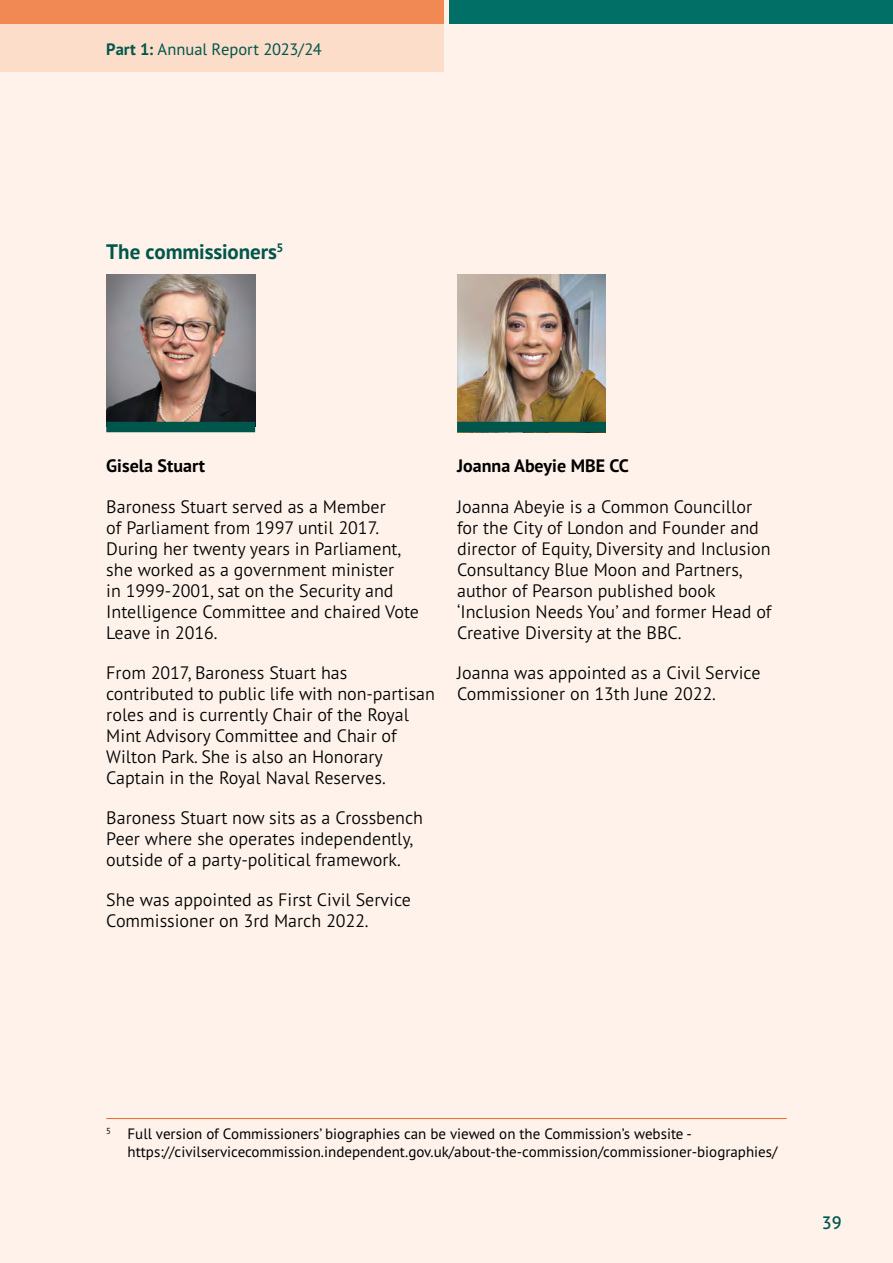
<style>
.page{position:relative;width:893px;height:1263px;background:#fef2ea}
.page>*{position:absolute;margin:0;border:0;box-sizing:border-box;transform-origin:0 0}
.H4_-_Heading_Span{font:700 21px "PT Sans Pro";letter-spacing:-.005em;color:#00564b}
.Body_text{font:300 18px/21px "PT Sans Pro";color:#000}
.Body_text_SPAN{font:700 18px "PT Sans Pro";color:#000}
.Body_text-2{font:700 18px "PT Sans Pro";color:#000}
.t1{font:600 18px "PT Sans Pro";color:#00564b}
.t2{font:16.5px "PT Sans Pro";color:#00564b}
.Footnote{font:15px/18px "PT Sans Pro";color:#000}
.s1{font-weight:700}
</style>
<div class="page">
<div style="left:449px;top:0;width:444px;height:23px;background:#026f67"></div>
<div style="left:0;top:23px;width:443px;height:49px;background:#fcddca"></div>
<div style="left:0;top:0;width:443px;height:23px;background:#f18954"></div>
<hr style="left:106px;top:1118px;width:681px;height:1px;background:#ec672e">
<img style="left:106px;top:275px;width:149px;height:147px">
<div style="left:106px;top:422px;width:149px;height:10px;background:#00564b"></div>
<img style="left:457px;top:275px;width:149px;height:147px">
<div style="left:457px;top:422px;width:149px;height:10px;background:#00564b"></div>
<p class="t2" style="left:106px;top:39px;width:217px"><span class="s1">Part 1:</span> Annual Report 2023/24</p>
<h4 class="H4_-_Heading_Span" style="left:106px;top:237px;width:179px">The commissioners<sup>5</sup></h4>
<p class="Body_text-2" style="left:106px;top:454px;width:100px">Gisela Stuart</p>
<p class="Body_text" style="left:106px;top:495px;width:314px">Baroness Stuart served as a Member<br>of Parliament from 1997 until 2017.<br>During her twenty years in Parliament, she worked as a government minister<br>in 1999‑2001, sat on the Security and Intelligence Committee and chaired Vote Leave in 2016.</p>
<p class="Body_text" style="left:106px;top:661px;width:330px">From 2017, Baroness Stuart has contributed to public life with non‑partisan roles and is currently Chair of the Royal Mint Advisory Committee and Chair of Wilton Park. She is also an Honorary Captain in the Royal Naval Reserves.</p>
<p class="Body_text" style="left:106px;top:806px;width:318px">Baroness Stuart now sits as a Crossbench<br>Peer where she operates independently, outside of a party‑political framework.</p>
<p class="Body_text" style="left:106px;top:889px;width:306px">She was appointed as First Civil Service<br>Commissioner on 3rd March 2022.</p>
<p class="Body_text_SPAN" style="left:457px;top:454px;width:173px">Joanna Abeyie MBE CC</p>
<p class="Body_text" style="left:457px;top:495px;width:316px">Joanna Abeyie is a Common Councillor for the City of London and Founder and director of Equity, Diversity and Inclusion Consultancy Blue Moon and Partners, author of Pearson published book ‘Inclusion Needs You’ and former Head of Creative Diversity at the BBC.</p>
<p class="Body_text" style="left:457px;top:661px;width:305px">Joanna was appointed as a Civil Service<br>Commissioner on 13th June 2022.</p>
<p class="Footnote" style="left:128px;top:1124px;width:651px;text-indent:-21px"><sup>5</sup> Full version of Commissioners’ biographies can be viewed on the Commission’s website ‑ https://civilservicecommission.independent.gov.uk/about-the-commission/commissioner-biographies/</p>
<p class="t1" style="left:822px;top:1211px;width:21px">39</p>
</div>
